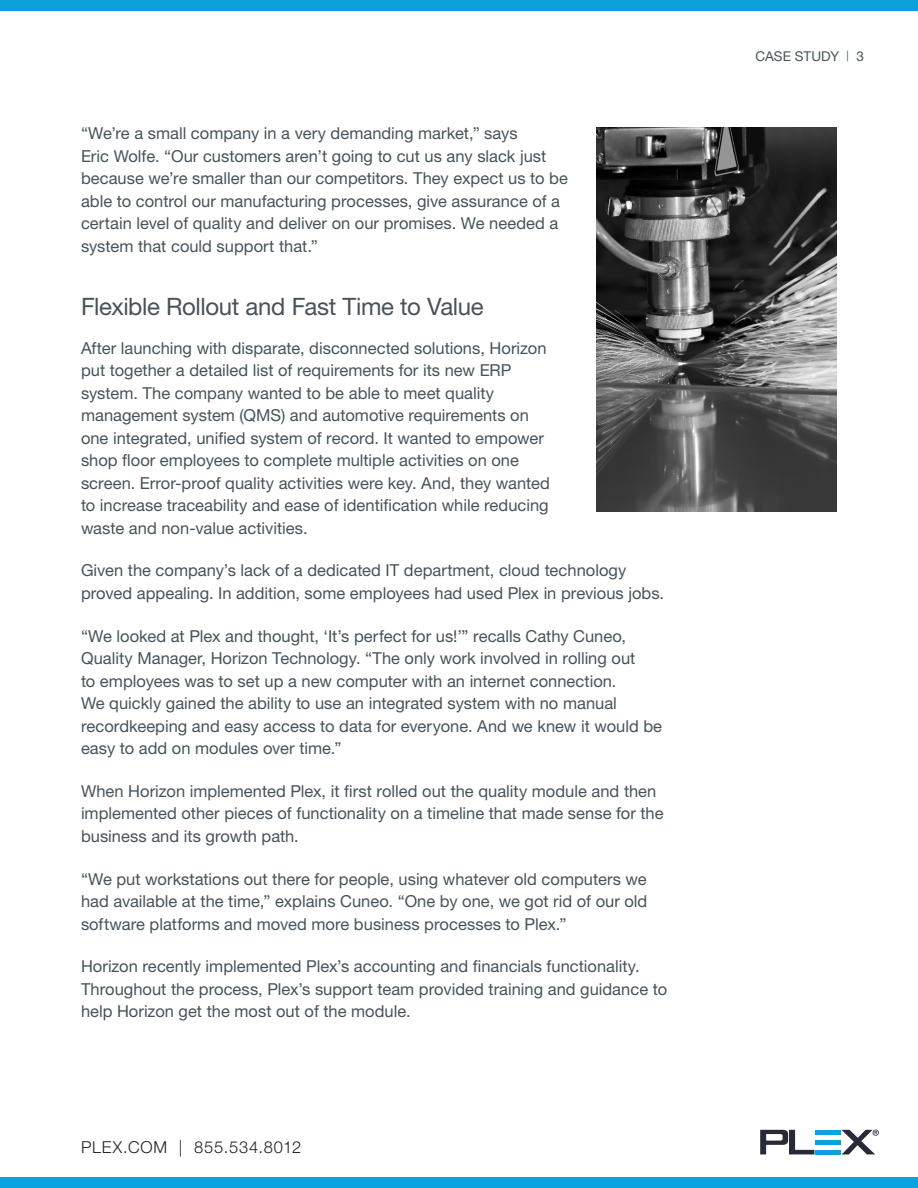
<style>
.page{position:relative;width:918px;height:1188px;background:#fff}
.page>*{position:absolute;margin:0;border:0;box-sizing:border-box;transform-origin:0 0}
.subhead{font:24px "Helvetica Neue LT Pro";letter-spacing:-.015em;color:#475359}
.copy{font:16.5px/22.5px "Helvetica Neue LT Pro";color:#475359}
.t1{font:300 16.5px "Helvetica Neue LT Pro";letter-spacing:.05em;color:#231f20}
.t2{font:13.5px "Helvetica Neue LT Pro";letter-spacing:.005em;color:#475359}
.s1{font-size:10.5px}
</style>
<div class="page">
<div style="left:0;top:1177px;width:918px;height:11px;background:#0ca0dc"></div>
<svg style="left:760px;top:1130px;width:54px;height:24px"></svg>
<hr style="left:815px;top:1150px;width:26px;height:4px;background:#0ca0dc">
<hr style="left:815px;top:1130px;width:26px;height:4px;background:#0ca0dc">
<div style="left:815px;top:1140px;width:26px;height:5px;background:#0ca0dc"></div>
<svg style="left:841px;top:1130px;width:38px;height:24px"></svg>
<div style="left:0;top:0;width:918px;height:11px;background:#0ca0dc"></div>
<img style="left:597px;top:127px;width:240px;height:385px">
<p class="copy" style="left:81px;top:122px;width:488px">“We’re a small company in a very demanding market,” says<br>Eric Wolfe. “Our customers aren’t going to cut us any slack just because we’re smaller than our competitors. They expect us to be able to control our manufacturing processes, give assurance of a certain level of quality and deliver on our promises. We needed a system that could support that.”</p>
<p class="subhead" style="left:81px;top:292px;width:404px">Flexible Rollout and Fast Time to Value</p>
<p class="copy" style="left:81px;top:336px;width:471px">After launching with disparate, disconnected solutions, Horizon put together a detailed list of requirements for its new ERP system. The company wanted to be able to meet quality management system (QMS) and automotive requirements on one integrated, unified system of record. It wanted to empower shop floor employees to complete multiple activities on one screen. Error-proof quality activities were key. And, they wanted to increase traceability and ease of identification while reducing waste and non-value activities.</p>
<p class="copy" style="left:81px;top:559px;width:585px">Given the company’s lack of a dedicated IT department, cloud technology proved appealing. In addition, some employees had used Plex in previous jobs.</p>
<p class="copy" style="left:81px;top:624px;width:583px">“We looked at Plex and thought, ‘It’s perfect for us!’” recalls Cathy Cuneo, Quality Manager, Horizon Technology. “The only work involved in rolling out<br>to employees was to set up a new computer with an internet connection.<br>We quickly gained the ability to use an integrated system with no manual recordkeeping and easy access to data for everyone. And we knew it would be easy to add on modules over time.”</p>
<p class="copy" style="left:81px;top:779px;width:584px">When Horizon implemented Plex, it first rolled out the quality module and then implemented other pieces of functionality on a timeline that made sense for the business and its growth path.</p>
<p class="copy" style="left:81px;top:867px;width:568px;text-align:justify">“We put workstations out there for people, using whatever old computers we had available at the time,” explains Cuneo. “One by one, we got rid of our old software platforms and moved more business processes to Plex.”</p>
<p class="copy" style="left:81px;top:955px;width:588px">Horizon recently implemented Plex’s accounting and financials functionality.<br>Throughout the process, Plex’s support team provided training and guidance to help Horizon get the most out of the module.</p>
<p class="t1" style="left:81px;top:1137px;width:222px">PLEX.COM | 855.534.8012</p>
<p class="t2" style="left:755px;top:48px;width:110px">CASE STUDY <span class="s1">|</span> 3</p>
</div>
